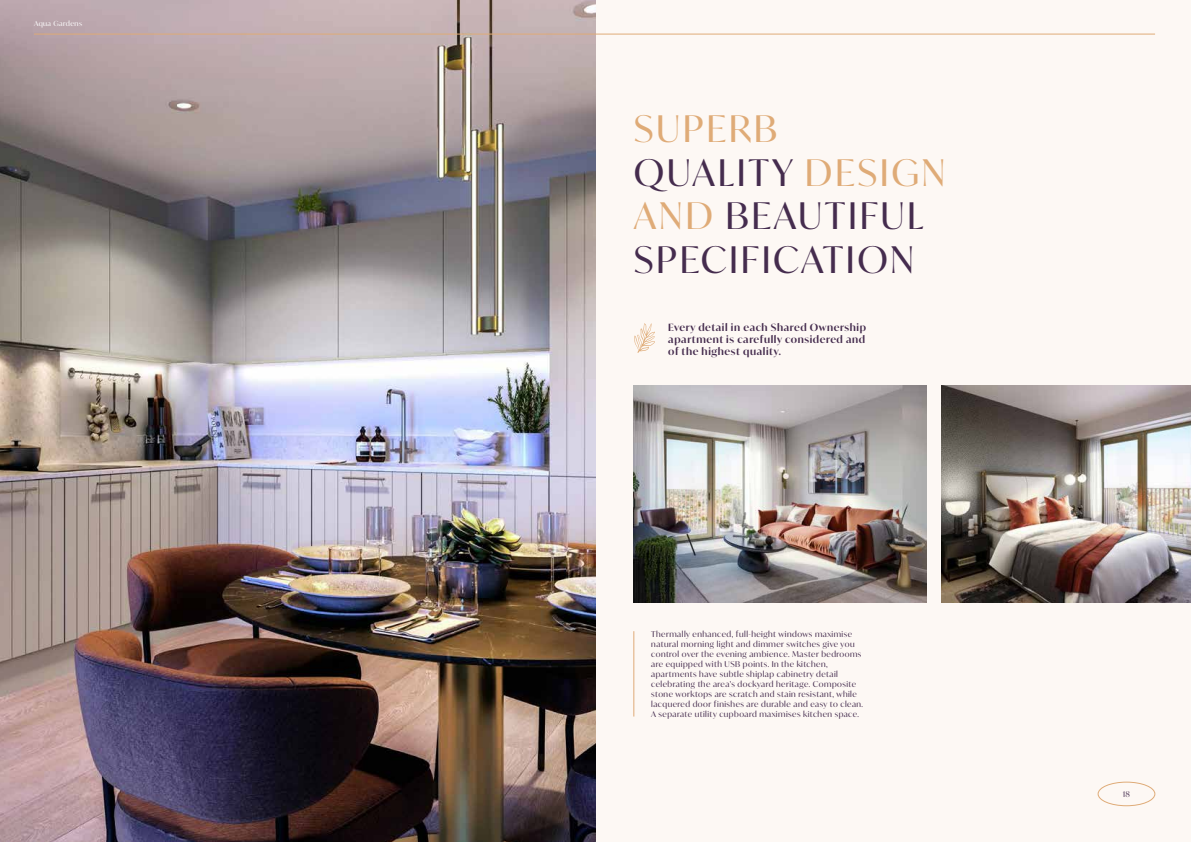
<style>
.page{position:relative;width:1191px;height:842px;background:#fdf8f4}
.page>*{position:absolute;margin:0;border:0;box-sizing:border-box;transform-origin:0 0}
.t1{font:36.7px/43.4px "Ivy Mode";letter-spacing:.07em;color:#452c4e}
.t2{font:600 10px/12px "Ivy Mode";letter-spacing:.06em;color:#452c4e;text-align:justify}
.t3{font:8px/10px "Ivy Mode";letter-spacing:.06em;color:#452c4e}
.t4{font:7px "Ivy Mode";letter-spacing:.06em;color:#fff}
.s1{color:#dfab77}
</style>
<div class="page">
<img style="left:0;top:0;width:595px;height:842px">
<img style="left:633px;top:385px;width:293px;height:217px">
<img style="left:941px;top:385px;width:250px;height:217px">
<hr style="left:633px;top:631px;width:1px;height:85px;background:#dfab77">
<hr style="left:34px;top:34px;width:1121px;height:1px;background:#dfab77">
<svg style="left:634px;top:323px;width:21px;height:30px"></svg>
<div style="left:1097px;top:782px;width:58px;height:24px;border:1px solid #dfab77;border-radius:50%"></div>
<p class="t4" style="left:34px;top:19px;width:50px">Aqua Gardens</p>
<h1 class="t1" style="left:634px;top:107px;width:313px"><span class="s1">SUPERB<br></span>QUALITY <span class="s1">DESIGN<br>AND</span> BEAUTIFUL<br>SPECIFICATION</h1>
<p class="t2" style="left:668px;top:321px;width:199px">Every detail in each Shared Ownership apartment is carefully considered and of the highest quality.</p>
<p class="t3" style="left:651px;top:629px;width:213px">Thermally enhanced, full-height windows maximise natural morning light and dimmer switches give you control over the evening ambience. Master bedrooms are equipped with USB points. In the kitchen, apartments have subtle shiplap cabinetry detail celebrating the area’s dockyard heritage. Composite stone worktops are scratch and stain resistant, while lacquered door finishes are durable and easy to clean.<br>A separate utility cupboard maximises kitchen space.</p>
<p class="t3" style="left:1122px;top:789px;width:9px">18</p>
</div>
